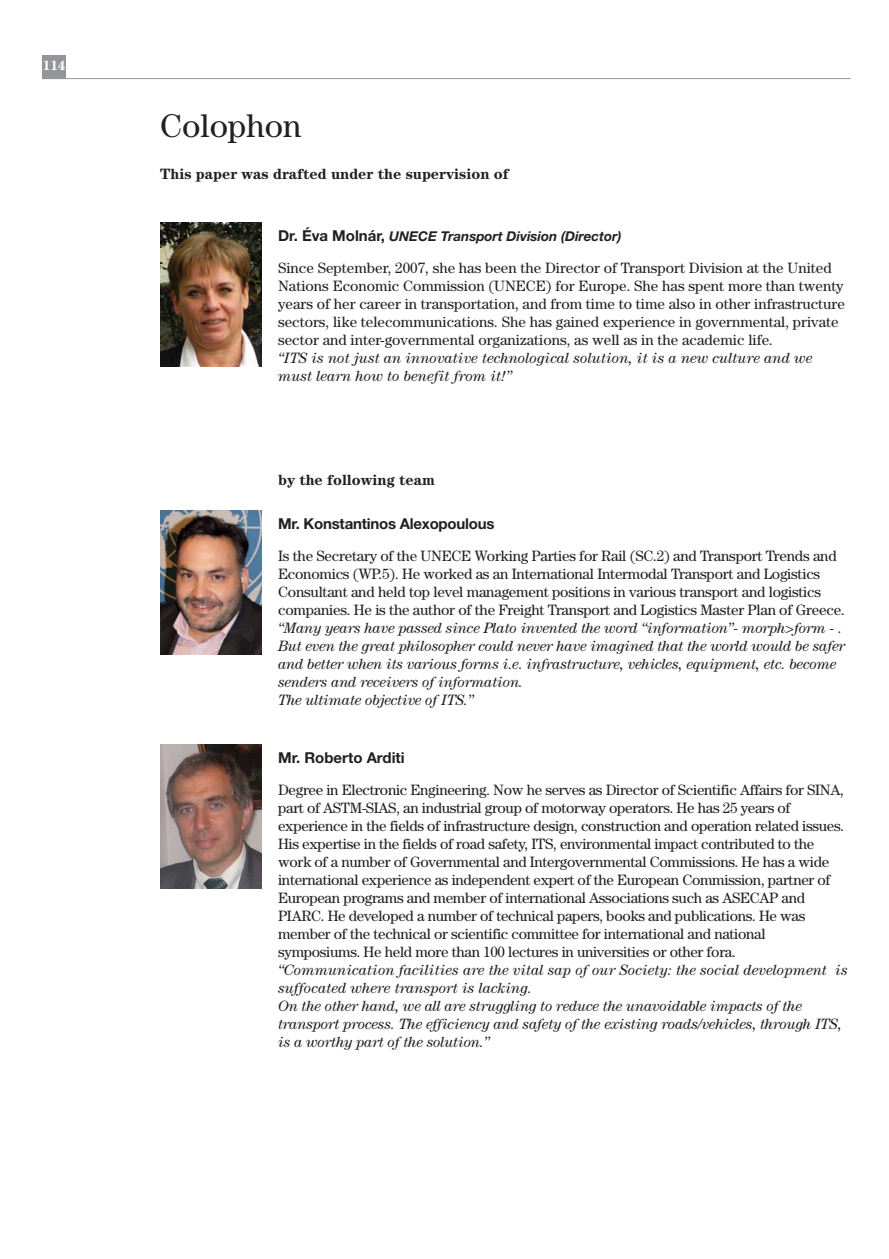
<style>
.page{position:relative;width:889px;height:1259px;background:#fff}
.page>*{position:absolute;margin:0;border:0;box-sizing:border-box;transform-origin:0 0}
.t1{font:33px "Century";color:#231f20}
.t2{font:15px/18px "Century";letter-spacing:-.02em;color:#231f20}
.t3{font:italic 15px/18px "Century";letter-spacing:-.015em;color:#231f20}
.t4{font:15px/18px "Century";color:#231f20}
.t5{font:700 15px "Century";color:#231f20}
.t6{font:700 15px "Helvetica Neue";letter-spacing:-.015em;color:#231f20}
.t7{font:italic 700 13.5px "Helvetica Neue";color:#231f20}
.t8{font:700 13.5px "Century";color:#fff}
.s1{font-style:normal;font-size:15px}
</style>
<div class="page">
<hr style="left:42px;top:78px;width:808px;height:1px;background:#939598">
<div style="left:42px;top:55px;width:24px;height:24px;background:#939598"></div>
<img style="left:160px;top:745px;width:101px;height:144px">
<img style="left:160px;top:223px;width:101px;height:144px">
<img style="left:160px;top:511px;width:101px;height:144px">
<p class="t8" style="left:43px;top:61px;width:24px">114</p>
<h1 class="t1" style="left:160px;top:115px;width:143px">Colophon</h1>
<p class="t5" style="left:160px;top:169px;width:350px">This paper was drafted under the supervision of</p>
<p class="t7" style="left:278px;top:231px;width:345px"><span class="s1">Dr. Éva Molnár,</span> UNECE Transport Division (Director)</p>
<p class="t4" style="left:278px;top:260px;width:568px">Since September, 2007, she has been the Director of Transport Division at the United Nations Economic Commission (UNECE) for Europe. She has spent more than twenty years of her career in transportation, and from time to time also in other infrastructure sectors, like telecommunications. She has gained experience in governmental, private sector and inter-governmental organizations, as well as in the academic life.</p>
<p class="t3" style="left:278px;top:350px;width:536px">“ITS is not just an innovative technological solution, it is a new culture and we must learn how to benefit from it!”</p>
<p class="t5" style="left:278px;top:475px;width:158px">by the following team</p>
<p class="t6" style="left:278px;top:518px;width:218px">Mr. Konstantinos Alexopoulous</p>
<p class="t2" style="left:278px;top:548px;width:568px">Is the Secretary of the UNECE Working Parties for Rail (SC.2) and Transport Trends and Economics (WP.5). He worked as an International Intermodal Transport and Logistics Consultant and held top level management positions in various transport and logistics companies. He is the author of the Freight Transport and Logistics Master Plan of Greece.</p>
<p class="t3" style="left:278px;top:620px;width:568px">“Many years have passed since Plato invented the word “information”- morph&gt;form - .<br>But even the great philosopher could never have imagined that the world would be safer and better when its various forms i.e. infrastructure, vehicles, equipment, etc. become senders and receivers of information.<br>The ultimate objective of ITS.”</p>
<p class="t6" style="left:278px;top:752px;width:128px">Mr. Roberto Arditi</p>
<p class="t2" style="left:278px;top:782px;width:567px">Degree in Electronic Engineering. Now he serves as Director of Scientific Affairs for SINA, part of ASTM-SIAS, an industrial group of motorway operators. He has 25 years of experience in the fields of infrastructure design, construction and operation related issues.<br>His expertise in the fields of road safety, ITS, environmental impact contributed to the work of a number of Governmental and Intergovernmental Commissions. He has a wide international experience as independent expert of the European Commission, partner of European programs and member of international Associations such as ASECAP and PIARC. He developed a number of technical papers, books and publications. He was member of the technical or scientific committee for international and national symposiums. He held more than 100 lectures in universities or other fora.</p>
<p class="t3" style="left:278px;top:962px;width:571px">“Communication facilities are the vital sap of our Society: the social development is suffocated where transport is lacking.<br>On the other hand, we all are struggling to reduce the unavoidable impacts of the transport process. The efficiency and safety of the existing roads/vehicles, through ITS, is a worthy part of the solution.”</p>
</div>
